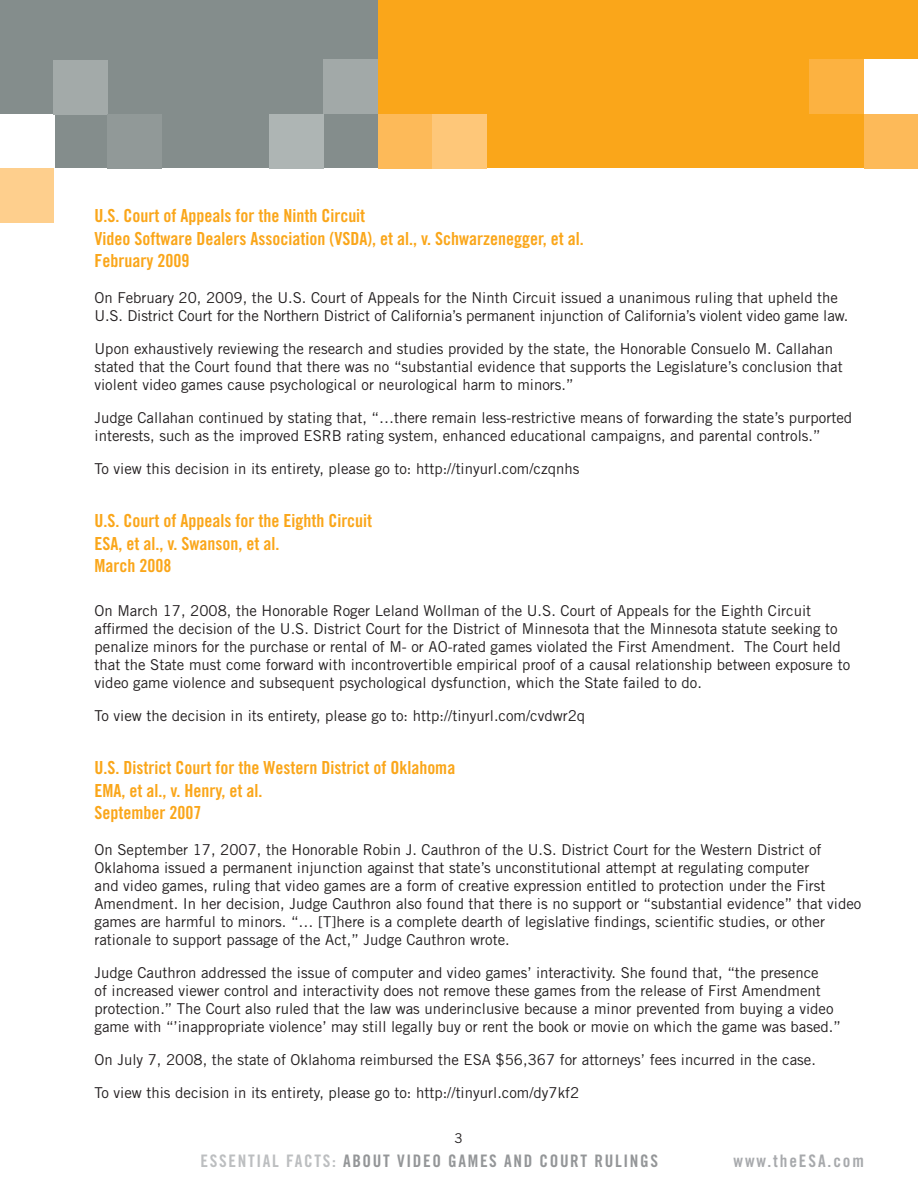
<style>
.page{position:relative;width:918px;height:1188px;background:#fff}
.page>*{position:absolute;margin:0;border:0;box-sizing:border-box;transform-origin:0 0}
.OrgQuoteHead{font:18px "Trade Gothic LT Std Bd Cn 20";color:#faa61a}
.t1{font:17.25px "Trade Gothic LT Std Bd Cn 20";letter-spacing:.095em;color:#949698}
.t2{font:17.25px "Trade Gothic LT Std Bd Cn 20";letter-spacing:.11em;color:#a7a9ac}
.List_Paragraph{font:15px/18px "Trade Gothic LT Std";color:#231f20}
.t3{font:13.5px "Trade Gothic LT Std";color:#231f20}
.s1{color:#bcbec0}
</style>
<div class="page">
<div style="left:0;top:1px;width:378px;height:167px;background:#848d8c"></div>
<div style="left:378px;top:1px;width:539px;height:167px;background:#faa61a"></div>
<div style="left:0;top:114px;width:54px;height:60px;background:#fff"></div>
<div style="left:54px;top:60px;width:54px;height:54px;background:#a3aaa9"></div>
<div style="left:108px;top:114px;width:54px;height:54px;background:#919998"></div>
<div style="left:269px;top:114px;width:55px;height:54px;background:#aeb5b4"></div>
<div style="left:378px;top:114px;width:54px;height:54px;background:#fdba59"></div>
<div style="left:0;top:168px;width:54px;height:54px;background:#fecf8d"></div>
<div style="left:432px;top:114px;width:54px;height:54px;background:#fec779"></div>
<div style="left:864px;top:114px;width:54px;height:54px;background:#fdba59"></div>
<div style="left:324px;top:60px;width:54px;height:54px;background:#a2a9a8"></div>
<div style="left:810px;top:59px;width:54px;height:55px;background:#fcb241"></div>
<div style="left:864px;top:59px;width:54px;height:55px;background:#fff"></div>
<p class="OrgQuoteHead" style="left:94px;top:205px;width:272px">U.S. Court of Appeals for the Ninth Circuit</p>
<p class="OrgQuoteHead" style="left:94px;top:227px;width:491px">Video Software Dealers Association (VSDA), et al., v. Schwarzenegger, et al.</p>
<p class="OrgQuoteHead" style="left:94px;top:250px;width:96px">February 2009</p>
<p class="List_Paragraph" style="left:94px;top:289px;width:755px">On February 20, 2009, the U.S. Court of Appeals for the Ninth Circuit issued a unanimous ruling that upheld the<br>U.S. District Court for the Northern District of California’s permanent injunction of California’s violent video game law.</p>
<p class="List_Paragraph" style="left:94px;top:340px;width:750px">Upon exhaustively reviewing the research and studies provided by the state, the Honorable Consuelo M. Callahan stated that the Court found that there was no “substantial evidence that supports the Legislature’s conclusion that violent video games cause psychological or neurological harm to minors.”</p>
<p class="List_Paragraph" style="left:94px;top:409px;width:759px">Judge Callahan continued by stating that, “…there remain less-restrictive means of forwarding the state’s purported interests, such as the improved ESRB rating system, enhanced educational campaigns, and parental controls.”</p>
<p class="List_Paragraph" style="left:94px;top:460px;width:486px">To view this decision in its entirety, please go to: http://tinyurl.com/czqnhs</p>
<p class="OrgQuoteHead" style="left:94px;top:509px;width:279px">U.S. Court of Appeals for the Eighth Circuit</p>
<p class="OrgQuoteHead" style="left:94px;top:532px;width:186px">ESA, et al., v. Swanson, et al.</p>
<p class="OrgQuoteHead" style="left:94px;top:555px;width:78px">March 2008</p>
<p class="List_Paragraph" style="left:94px;top:602px;width:757px">On March 17, 2008, the Honorable Roger Leland Wollman of the U.S. Court of Appeals for the Eighth Circuit affirmed the decision of the U.S. District Court for the District of Minnesota that the Minnesota statute seeking to penalize minors for the purchase or rental of M- or AO-rated games violated the First Amendment. The Court held that the State must come forward with incontrovertible empirical proof of a causal relationship between exposure to video game violence and subsequent psychological dysfunction, which the State failed to do.</p>
<p class="List_Paragraph" style="left:94px;top:707px;width:492px">To view the decision in its entirety, please go to: http://tinyurl.com/cvdwr2q</p>
<p class="OrgQuoteHead" style="left:94px;top:756px;width:362px">U.S. District Court for the Western District of Oklahoma</p>
<p class="OrgQuoteHead" style="left:94px;top:779px;width:169px">EMA, et al., v. Henry, et al.</p>
<p class="OrgQuoteHead" style="left:94px;top:802px;width:108px">September 2007</p>
<p class="List_Paragraph" style="left:94px;top:841px;width:768px">On September 17, 2007, the Honorable Robin J. Cauthron of the U.S. District Court for the Western District of Oklahoma issued a permanent injunction against that state’s unconstitutional attempt at regulating computer<br>and video games, ruling that video games are a form of creative expression entitled to protection under the First Amendment. In her decision, Judge Cauthron also found that there is no support or “substantial evidence” that video games are harmful to minors. “… [T]here is a complete dearth of legislative findings, scientific studies, or other rationale to support passage of the Act,” Judge Cauthron wrote.</p>
<p class="List_Paragraph" style="left:94px;top:964px;width:748px">Judge Cauthron addressed the issue of computer and video games’ interactivity. She found that, “the presence<br>of increased viewer control and interactivity does not remove these games from the release of First Amendment protection.” The Court also ruled that the law was underinclusive because a minor prevented from buying a video game with “’inappropriate violence’ may still legally buy or rent the book or movie on which the game was based.”</p>
<p class="List_Paragraph" style="left:94px;top:1051px;width:723px">On July 7, 2008, the state of Oklahoma reimbursed the ESA $56,367 for attorneys’ fees incurred in the case.</p>
<p class="List_Paragraph" style="left:94px;top:1084px;width:486px">To view this decision in its entirety, please go to: http://tinyurl.com/dy7kf2</p>
<p class="t3" style="left:455px;top:1130px;width:10px">3</p>
<p class="t1" style="left:201px;top:1151px;width:459px"><span class="s1">ESSENTIAL FACTS:</span> ABOUT VIDEO GAMES AND COURT RULINGS</p>
<p class="t2" style="left:734px;top:1151px;width:132px">www.theESA.com</p>
</div>
